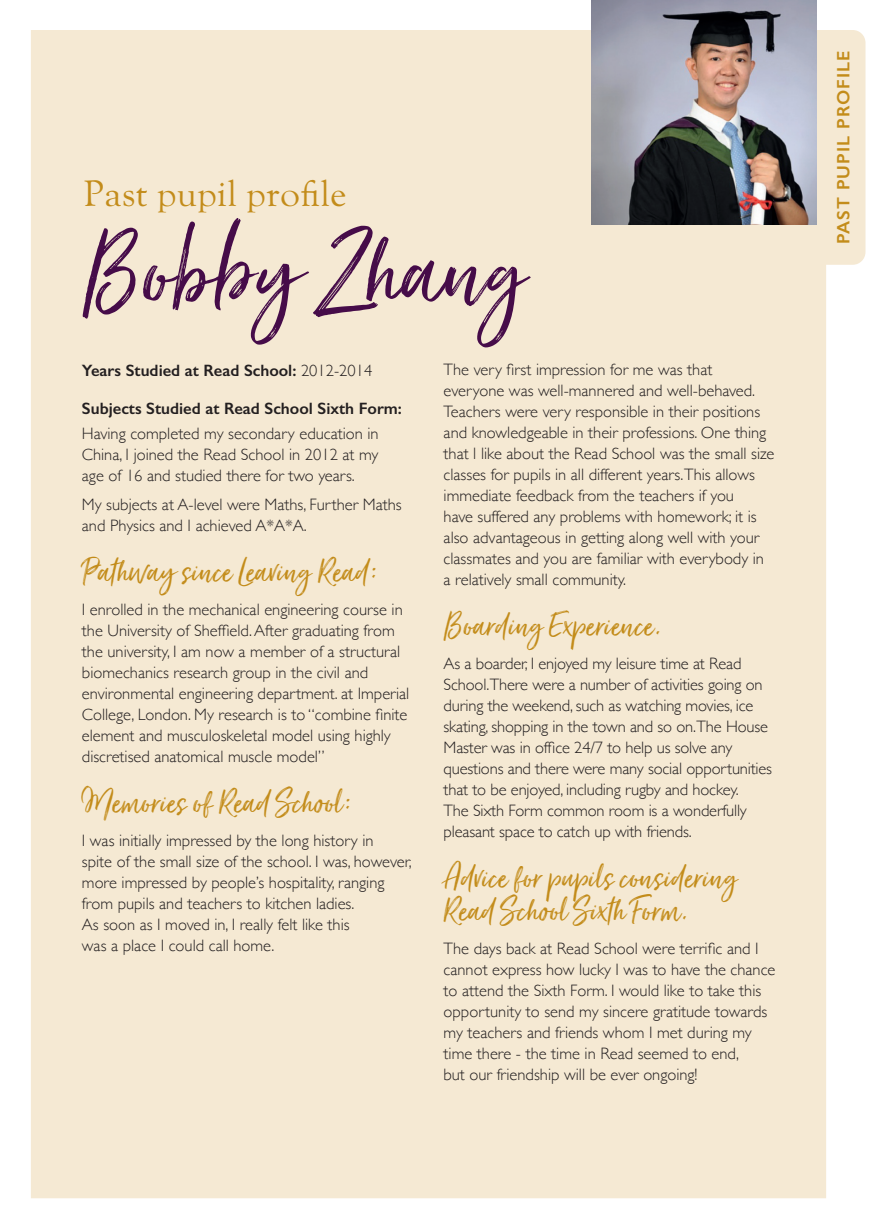
<style>
.page{position:relative;width:887px;height:1229px;background:#fff}
.page>*{position:absolute;margin:0;border:0;box-sizing:border-box;transform-origin:0 0}
.t1{font:127.5px "Just Lovely";color:#460c49}
.t2{font:42px/33px "Just Lovely";color:#c38c1a}
.t3{font:36px "LTC Goudy Oldstyle Pro";color:#c38c1a}
.t4{font:600 18px "Gill Sans";letter-spacing:.06em;color:#c38c1a}
.t5{font:300 16.5px/21px "Gill Sans";color:#231f20}
.t6{font:600 16.5px "Gill Sans";color:#231f20}
.s1{font-weight:300}
</style>
<div class="page">
<div style="left:31px;top:30px;width:834px;height:1168px;background:#f5e9d3"></div>
<img style="left:591px;top:0;width:225px;height:224px">
<h3 class="t3" style="left:84px;top:173px;width:264px">Past pupil profile</h3>
<h1 class="t1" style="left:82px;top:194px;width:445px">Bobby Zhang</h1>
<p class="t6" style="left:82px;top:360px;width:292px">Years Studied at Read School: <span class="s1">2012-2014</span></p>
<p class="t6" style="left:82px;top:398px;width:321px">Subjects Studied at Read School Sixth Form:</p>
<p class="t5" style="left:82px;top:422px;width:298px;text-align:justify">Having completed my secondary education in China, I joined the Read School in 2012 at my age of 16 and studied there for two years.</p>
<p class="t5" style="left:82px;top:494px;width:321px">My subjects at A-level were Maths, Further Maths and Physics and I achieved A*A*A.</p>
<h2 class="t2" style="left:82px;top:557px;width:299px">Pathway since Leaving Read:</h2>
<p class="t5" style="left:82px;top:598px;width:329px">I enrolled in the mechanical engineering course in the University of Sheffield. After graduating from the university, I am now a member of a structural biomechanics research group in the civil and environmental engineering department. at Imperial College, London. My research is to “combine finite element and musculoskeletal model using highly discretised anatomical muscle model”</p>
<h2 class="t2" style="left:82px;top:788px;width:273px">Memories of Read School:</h2>
<p class="t5" style="left:82px;top:829px;width:331px">I was initially impressed by the long history in<br>spite of the small size of the school. I was, however, more impressed by people’s hospitality, ranging from pupils and teachers to kitchen ladies.<br>As soon as I moved in, I really felt like this<br>was a place I could call home.</p>
<p class="t5" style="left:443px;top:359px;width:332px">The very first impression for me was that everyone was well-mannered and well-behaved.<br>Teachers were very responsible in their positions and knowledgeable in their professions. One thing that l like about the Read School was the small size classes for pupils in all different years.This allows immediate feedback from the teachers if you<br>have suffered any problems with homework; it is also advantageous in getting along well with your classmates and you are familiar with everybody in a relatively small community.</p>
<h2 class="t2" style="left:443px;top:611px;width:220px">Boarding Experience.</h2>
<p class="t5" style="left:443px;top:652px;width:330px">As a boarder, I enjoyed my leisure time at Read School.There were a number of activities going on during the weekend, such as watching movies, ice skating, shopping in the town and so on.The House Master was in office 24/7 to help us solve any questions and there were many social opportunities that to be enjoyed, including rugby and hockey.<br>The Sixth Form common room is a wonderfully pleasant space to catch up with friends.</p>
<h2 class="t2" style="left:443px;top:863px;width:295px">Advice for pupils considering<br>Read School Sixth Form.</h2>
<p class="t5" style="left:443px;top:937px;width:333px">The days back at Read School were terrific and I cannot express how lucky I was to have the chance to attend the Sixth Form. I would like to take this opportunity to send my sincere gratitude towards my teachers and friends whom I met during my time there - the time in Read seemed to end,<br>but our friendship will be ever ongoing!</p>
<p class="t4" style="left:832px;top:244px;width:195px;rotate:-90deg">PAST PUPIL PROFILE</p>
</div>
